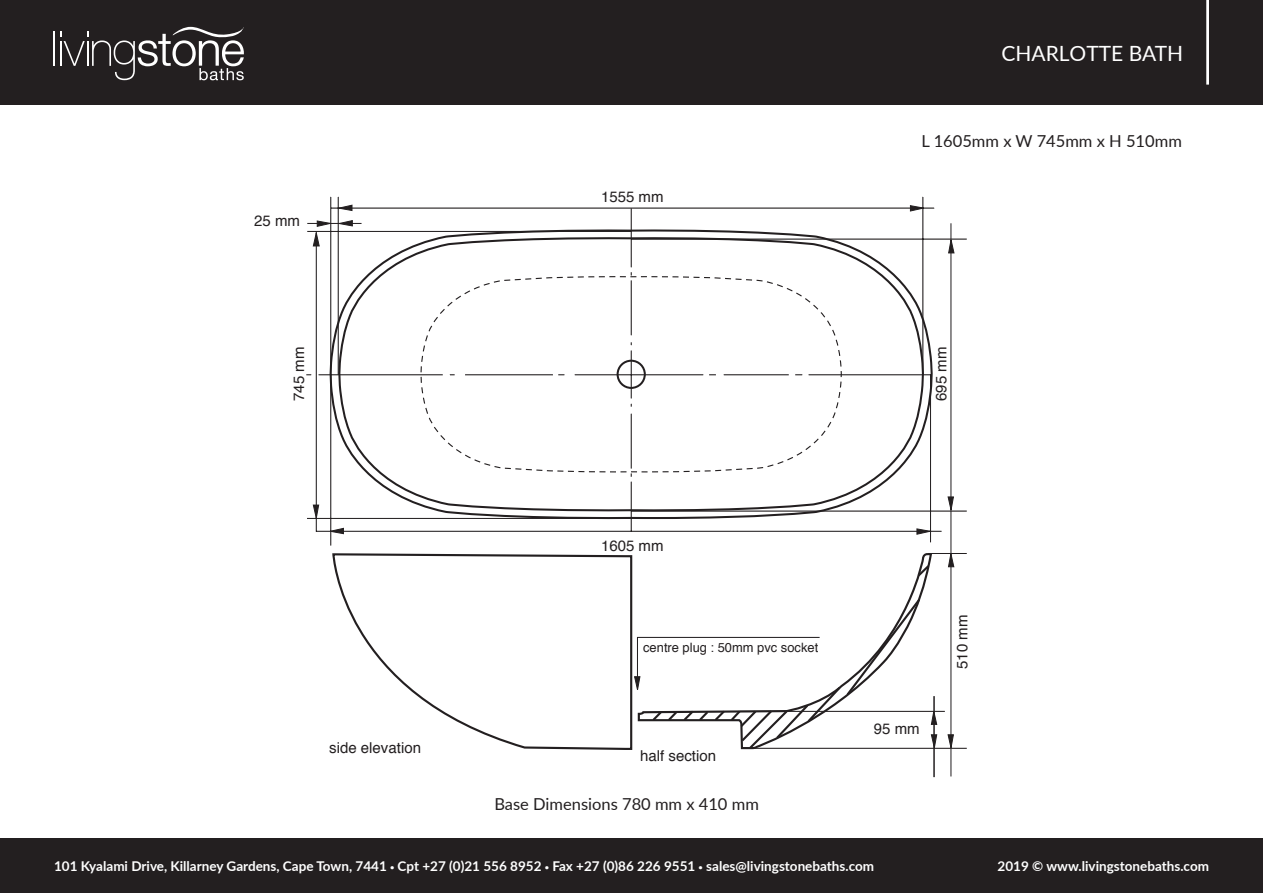
<style>
.page{position:relative;width:1263px;height:893px;background:#fff}
.page>*{position:absolute;margin:0;border:0;box-sizing:border-box;transform-origin:0 0}
.t1{font:21px "Lato";color:#fff}
.t2{font:16.5px "Lato";color:#231f20}
.t3{font:15px "Helvetica";color:#231f20}
.t4{font:700 13.5px "Lato";color:#fff}
.t5{font:12.9px "Helvetica";color:#231f20}
.s1{font-size:7.5px}
</style>
<div class="page">
<div style="left:0;top:0;width:1263px;height:104px;background:#231f20"></div>
<hr style="left:1206px;top:0;width:3px;height:85px;background:#fff">
<div style="left:0;top:839px;width:1263px;height:54px;background:#231f20"></div>
<hr style="left:54px;top:32px;width:1px;height:34px;background:#fff">
<svg style="left:60px;top:27px;width:184px;height:53px"></svg>
<hr style="left:950px;top:223px;width:1px;height:553px;background:#231f20">
<svg style="left:306px;top:196px;width:661px;height:553px"></svg>
<hr style="left:933px;top:696px;width:1px;height:81px;background:#231f20">
<svg style="left:331px;top:552px;width:302px;height:198px"></svg>
<svg style="left:329px;top:228px;width:605px;height:293px"></svg>
<svg style="left:637px;top:552px;width:296px;height:198px"></svg>
<svg style="left:930px;top:734px;width:8px;height:15px"></svg>
<svg style="left:930px;top:710px;width:8px;height:15px"></svg>
<h1 class="t1" style="left:1001px;top:38px;width:183px">CHARLOTTE BATH</h1>
<p class="t3" style="left:254px;top:209px;width:47px">25 mm</p>
<p class="t3" style="left:601px;top:185px;width:64px">1555 mm</p>
<p class="t2" style="left:921px;top:129px;width:262px">L 1605mm x W 745mm x H 510mm</p>
<p class="t3" style="left:287px;top:401px;width:56px;rotate:-90deg">745 mm</p>
<p class="t3" style="left:929px;top:401px;width:56px;rotate:-90deg">695 mm</p>
<p class="t3" style="left:329px;top:736px;width:93px">side elevation</p>
<p class="t3" style="left:601px;top:535px;width:64px">1605 mm</p>
<p class="t5" style="left:643px;top:637px;width:177px">centre plug : 50mm pvc socket</p>
<p class="t3" style="left:640px;top:744px;width:77px">half section</p>
<p class="t2" style="left:494px;top:792px;width:266px">Base Dimensions 780 mm x 410 mm</p>
<p class="t3" style="left:874px;top:718px;width:47px">95 mm</p>
<p class="t3" style="left:950px;top:669px;width:56px;rotate:-90deg">510 mm</p>
<p class="t4" style="left:54px;top:856px;width:822px">101 Kyalami Drive, Killarney Gardens, Cape Town, 7441 <span class="s1">•</span> Cpt +27 (0)21 556 8952 <span class="s1">•</span> Fax +27 (0)86 226 9551 <span class="s1">•</span> sales@livingstonebaths.com</p>
<p class="t4" style="left:997px;top:856px;width:213px">2019 © www.livingstonebaths.com</p>
</div>
